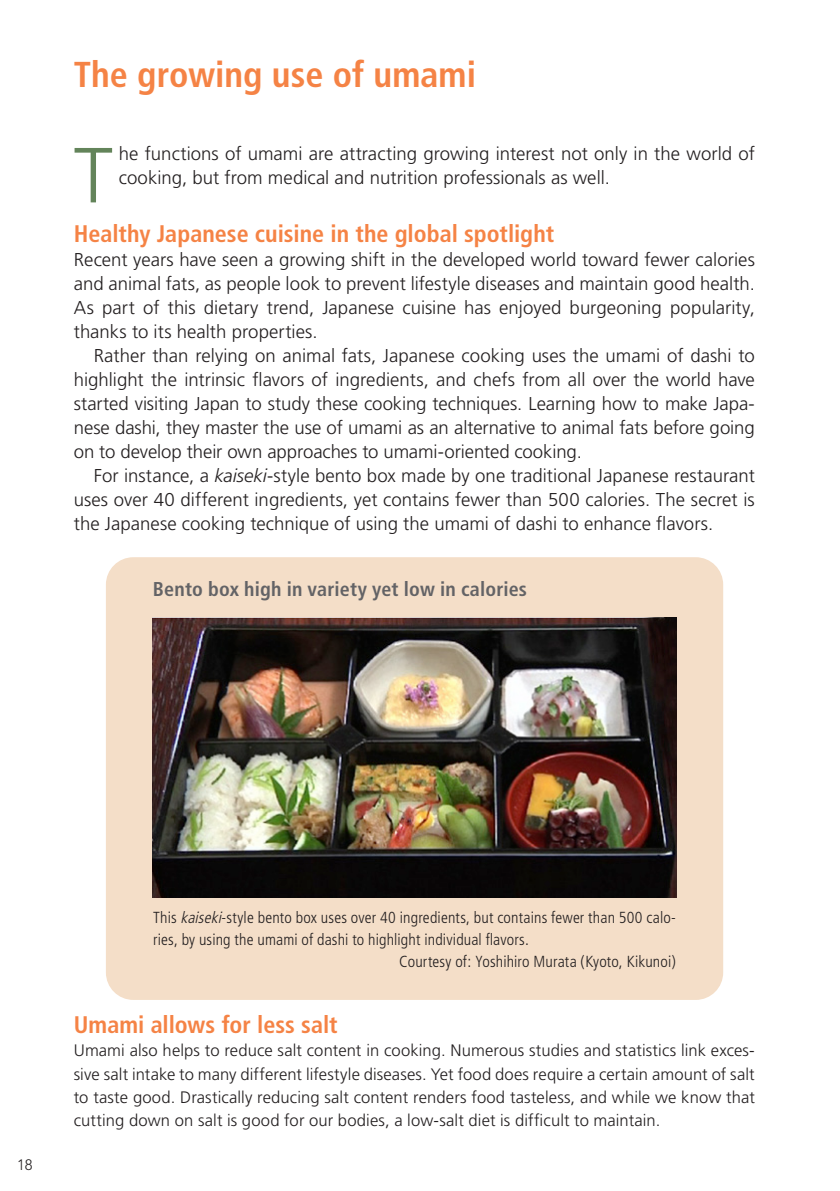
<style>
.page{position:relative;width:840px;height:1191px;background:#fff}
.page>*{position:absolute;margin:0;border:0;box-sizing:border-box;transform-origin:0 0}
.t1{font:300 78px "Frutiger";color:#63845a}
.t2{font:700 condensed 36px "Frutiger";color:#f58345}
.t3{font:700 condensed 24px "Frutiger";color:#f58345}
.t4{font:700 condensed 20px "Frutiger";letter-spacing:.005em;color:#636366}
.t5{font:300 18.6px/24px "Frutiger";color:#231f20;text-align:justify}
.t6{font:300 16.6px/23.2px "Frutiger";letter-spacing:.005em;color:#231f20;text-align:justify}
.t7{font:300 condensed 16px "Frutiger";letter-spacing:.01em;color:#231f20}
.t8{font:300 15px "Avenir";color:#231f20}
.s1{font-style:italic}
</style>
<div class="page">
<div style="left:106px;top:557px;width:616px;height:443px;background:#f4dec8;border-radius:27px"></div>
<img style="left:153px;top:618px;width:522px;height:279px">
<h2 class="t2" style="left:74px;top:53px;width:403px">The growing use of umami</h2>
<h1 class="t1" style="left:74px;top:131px;width:40px">T</h1>
<p class="t5" style="left:119px;top:142px;width:637px">he functions of umami are attracting growing interest not only in the world of cooking, but from medical and nutrition professionals as well.</p>
<p class="t3" style="left:74px;top:220px;width:481px">Healthy Japanese cuisine in the global spotlight</p>
<p class="t5" style="left:74px;top:248px;width:682px">Recent years have seen a growing shift in the developed world toward fewer calories and animal fats, as people look to prevent lifestyle diseases and maintain good health.<br>As part of this dietary trend, Japanese cuisine has enjoyed burgeoning popularity, thanks to its health properties.</p>
<p class="t5" style="left:74px;top:344px;width:682px;text-indent:20px">Rather than relying on animal fats, Japanese cooking uses the umami of dashi to highlight the intrinsic flavors of ingredients, and chefs from all over the world have started visiting Japan to study these cooking techniques. Learning how to make Japa&shy;nese dashi, they master the use of umami as an alternative to animal fats before going on to develop their own approaches to umami-oriented cooking.</p>
<p class="t5" style="left:74px;top:464px;width:682px;text-indent:20px">For instance, a <span class="s1">kaiseki</span>-style bento box made by one traditional Japanese restaurant uses over 40 different ingredients, yet contains fewer than 500 calories. The secret is the Japanese cooking technique of using the umami of dashi to enhance flavors.</p>
<p class="t4" style="left:153px;top:577px;width:375px">Bento box high in variety yet low in calories</p>
<p class="t8" style="left:17px;top:1155px;width:17px">18</p>
<p class="t7" style="left:153px;top:908px;width:524px">This <span class="s1">kaiseki</span>-style bento box uses over 40 ingredients, but contains fewer than 500 calo-</p>
<p class="t7" style="left:153px;top:930px;width:377px">ries, by using the umami of dashi to highlight individual flavors.</p>
<p class="t7" style="left:399px;top:952px;width:278px">Courtesy of: Yoshihiro Murata (Kyoto, Kikunoi)</p>
<p class="t3" style="left:74px;top:1010px;width:265px">Umami allows for less salt</p>
<p class="t6" style="left:74px;top:1039px;width:682px">Umami also helps to reduce salt content in cooking. Numerous studies and statistics link exces&shy;sive salt intake to many different lifestyle diseases. Yet food does require a certain amount of salt to taste good. Drastically reducing salt content renders food tasteless, and while we know that cutting down on salt is good for our bodies, a low-salt diet is difficult to maintain.</p>
</div>
